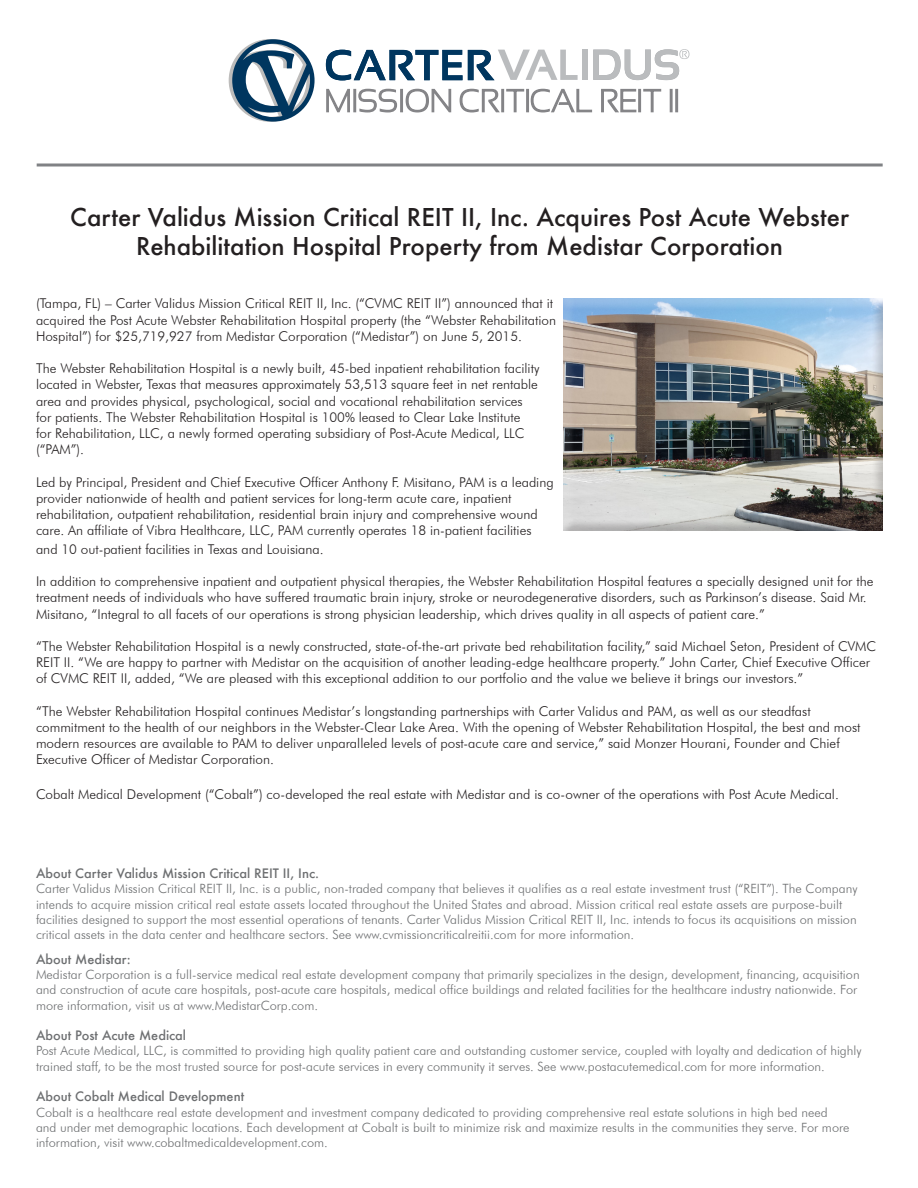
<style>
.page{position:relative;width:918px;height:1188px;background:#fff}
.page>*{position:absolute;margin:0;border:0;box-sizing:border-box;transform-origin:0 0}
.t1{font:500 24px/28.8px "Futura";color:#231f20;text-align:center}
.t2{font:300 13.5px/16.2px "Futura BT";color:#231f20}
.t3{font:300 12.75px/15.3px "Futura BT";color:#6d6f71}
.t4{font:500 12.75px "Futura";color:#6d6f71}
</style>
<div class="page">
<hr style="left:37px;top:164px;width:846px;height:2px;background:#808285">
<svg style="left:229px;top:39px;width:86px;height:83px"></svg>
<div style="left:582px;top:50px;width:6px;height:30px;background:#babcbe"></div>
<svg style="left:326px;top:50px;width:252px;height:30px"></svg>
<svg style="left:593px;top:49px;width:96px;height:31px"></svg>
<svg style="left:326px;top:88px;width:24px;height:25px"></svg>
<div style="left:353px;top:89px;width:3px;height:23px;background:#848487;border:1px solid #848487"></div>
<svg style="left:358px;top:88px;width:40px;height:25px"></svg>
<div style="left:400px;top:89px;width:3px;height:23px;background:#848487;border:1px solid #848487"></div>
<svg style="left:405px;top:88px;width:47px;height:25px"></svg>
<svg style="left:459px;top:88px;width:134px;height:25px"></svg>
<svg style="left:601px;top:88px;width:36px;height:25px"></svg>
<div style="left:638px;top:89px;width:3px;height:23px;background:#848487;border:1px solid #848487"></div>
<div style="left:670px;top:89px;width:3px;height:23px;background:#848487;border:1px solid #848487"></div>
<div style="left:675px;top:89px;width:3px;height:23px;background:#848487;border:1px solid #848487"></div>
<svg style="left:643px;top:88px;width:19px;height:25px"></svg>
<div style="left:562px;top:297px;width:323px;height:236px;background:#231f20;opacity:.23"></div>
<p class="t1" style="left:70px;top:202px;width:780px">Carter Validus Mission Critical REIT II, Inc. Acquires Post Acute Webster<br>Rehabilitation Hospital Property from Medistar Corporation</p>
<p class="t2" style="left:36px;top:295px;width:522px">(Tampa, FL) – Carter Validus Mission Critical REIT II, Inc. (“CVMC REIT II”) announced that it acquired the Post Acute Webster Rehabilitation Hospital property (the “Webster Rehabilitation<br>Hospital”) for $25,719,927 from Medistar Corporation (“Medistar”) on June 5, 2015.</p>
<p class="t2" style="left:36px;top:360px;width:505px">The Webster Rehabilitation Hospital is a newly built, 45-bed inpatient rehabilitation facility located in Webster, Texas that measures approximately 53,513 square feet in net rentable area and provides physical, psychological, social and vocational rehabilitation services for patients. The Webster Rehabilitation Hospital is 100% leased to Clear Lake Institute<br>for Rehabilitation, LLC, a newly formed operating subsidiary of Post-Acute Medical, LLC (“PAM”).</p>
<p class="t2" style="left:36px;top:474px;width:519px">Led by Principal, President and Chief Executive Officer Anthony F. Misitano, PAM is a leading provider nationwide of health and patient services for long-term acute care, inpatient rehabilitation, outpatient rehabilitation, residential brain injury and comprehensive wound care. An affiliate of Vibra Healthcare, LLC, PAM currently operates 18 in-patient facilities</p>
<p class="t2" style="left:36px;top:541px;width:289px">and 10 out-patient facilities in Texas and Louisiana.</p>
<p class="t2" style="left:36px;top:573px;width:839px">In addition to comprehensive inpatient and outpatient physical therapies, the Webster Rehabilitation Hospital features a specially designed unit for the treatment needs of individuals who have suffered traumatic brain injury, stroke or neurodegenerative disorders, such as Parkinson’s disease. Said Mr.<br>Misitano, “Integral to all facets of our operations is strong physician leadership, which drives quality in all aspects of patient care.”</p>
<p class="t2" style="left:36px;top:638px;width:842px">“The Webster Rehabilitation Hospital is a newly constructed, state-of-the-art private bed rehabilitation facility,” said Michael Seton, President of CVMC<br>REIT II. “We are happy to partner with Medistar on the acquisition of another leading-edge healthcare property.” John Carter, Chief Executive Officer of CVMC REIT II, added, “We are pleased with this exceptional addition to our portfolio and the value we believe it brings our investors.”</p>
<p class="t2" style="left:36px;top:703px;width:826px">“The Webster Rehabilitation Hospital continues Medistar’s longstanding partnerships with Carter Validus and PAM, as well as our steadfast commitment to the health of our neighbors in the Webster-Clear Lake Area. With the opening of Webster Rehabilitation Hospital, the best and most modern resources are available to PAM to deliver unparalleled levels of post-acute care and service,” said Monzer Hourani, Founder and Chief Executive Officer of Medistar Corporation.</p>
<p class="t2" style="left:36px;top:786px;width:804px">Cobalt Medical Development (“Cobalt”) co-developed the real estate with Medistar and is co-owner of the operations with Post Acute Medical.</p>
<p class="t4" style="left:36px;top:865px;width:285px">About Carter Validus Mission Critical REIT II, Inc.</p>
<p class="t3" style="left:36px;top:881px;width:823px">Carter Validus Mission Critical REIT II, Inc. is a public, non-traded company that believes it qualifies as a real estate investment trust (“REIT”). The Company intends to acquire mission critical real estate assets located throughout the United States and abroad. Mission critical real estate assets are purpose-built facilities designed to support the most essential operations of tenants. Carter Validus Mission Critical REIT II, Inc. intends to focus its acquisitions on mission critical assets in the data center and healthcare sectors. See www.cvmissioncriticalreitii.com for more information.</p>
<p class="t4" style="left:36px;top:950px;width:96px">About Medistar:</p>
<p class="t3" style="left:36px;top:967px;width:825px">Medistar Corporation is a full-service medical real estate development company that primarily specializes in the design, development, financing, acquisition and construction of acute care hospitals, post-acute care hospitals, medical office buildings and related facilities for the healthcare industry nationwide. For more information, visit us at www.MedistarCorp.com.</p>
<p class="t4" style="left:36px;top:1027px;width:152px">About Post Acute Medical</p>
<p class="t3" style="left:36px;top:1043px;width:827px">Post Acute Medical, LLC, is committed to providing high quality patient care and outstanding customer service, coupled with loyalty and dedication of highly trained staff, to be the most trusted source for post-acute services in every community it serves. See www.postacutemedical.com for more information.</p>
<p class="t4" style="left:36px;top:1088px;width:210px">About Cobalt Medical Development</p>
<p class="t3" style="left:36px;top:1104px;width:815px">Cobalt is a healthcare real estate development and investment company dedicated to providing comprehensive real estate solutions in high bed need and under met demographic locations. Each development at Cobalt is built to minimize risk and maximize results in the communities they serve. For more information, visit www.cobaltmedicaldevelopment.com.</p>
</div>
